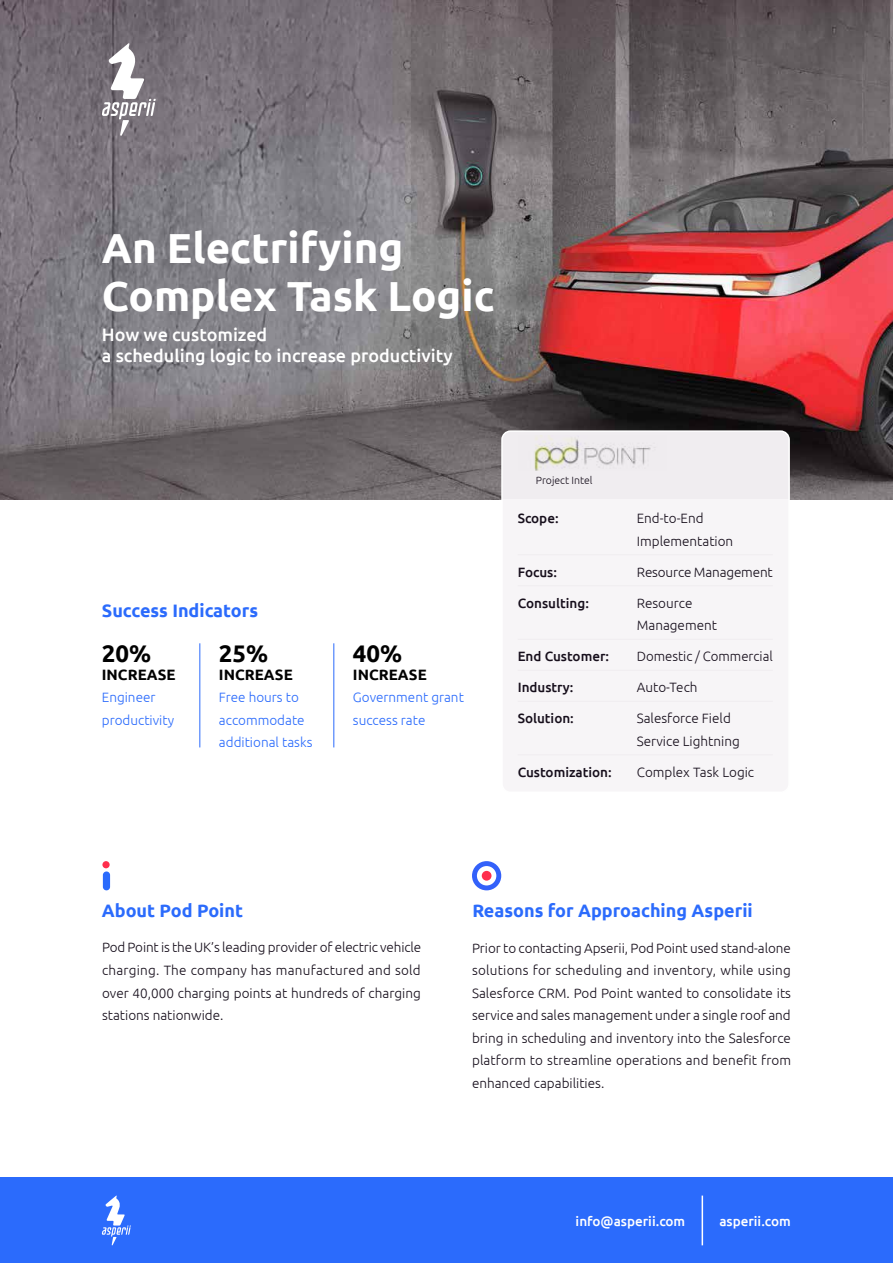
<style>
.page{position:relative;width:893px;height:1263px;background:#fff}
.page>*{position:absolute;margin:0;border:0;box-sizing:border-box;transform-origin:0 0}
.t1{font:700 42px/48px "Ubuntu";color:#fff}
.t2{font:700 24px "Ubuntu";color:#000}
.t3{font:700 18px "Ubuntu";color:#2b6bfc}
.t4{font:500 18px/21px "Ubuntu";color:#fff}
.t5{font:700 15px "Ubuntu";color:#000}
.t6{font:300 13.5px/22.5px "Ubuntu";color:#170f1c;text-align:justify}
.t7{font:300 13.5px/22.5px "Ubuntu";color:#2b6bfc}
.t8{font:500 13.5px "Ubuntu";color:#170f1c}
.t9{font:500 13.5px "Ubuntu";color:#fff}
.t10{font:300 10.5px "Ubuntu";color:#170f1c}
</style>
<div class="page">
<img style="left:0;top:0;width:893px;height:500px">
<svg style="left:102px;top:43px;width:54px;height:93px"></svg>
<hr style="left:199px;top:643px;width:1px;height:104px;background:#2b6bfc">
<hr style="left:333px;top:643px;width:1px;height:104px;background:#2b6bfc">
<div style="left:103px;top:871px;width:7px;height:19px;background:#2b6bfc;border-radius:4px"></div>
<div style="left:102px;top:861px;width:8px;height:7px;background:#ff2e4d;border-radius:50%"></div>
<div style="left:472px;top:861px;width:29px;height:29px;border:5px solid #3361fa;border-radius:50%"></div>
<div style="left:482px;top:871px;width:9px;height:10px;background:#ff2e4d;border-radius:50%"></div>
<div style="left:502px;top:431px;width:287px;height:361px;background:#f7f5f7;border-radius:9px"></div>
<div style="left:501px;top:430px;width:289px;height:363px;border:2px solid #fff;border-radius:9px"></div>
<hr style="left:518px;top:554px;width:255px;height:1px;background:#f0edf0">
<hr style="left:518px;top:585px;width:255px;height:1px;background:#f0edf0">
<hr style="left:518px;top:639px;width:255px;height:1px;background:#f0edf0">
<hr style="left:518px;top:670px;width:255px;height:1px;background:#f0edf0">
<hr style="left:518px;top:701px;width:255px;height:1px;background:#f0edf0">
<hr style="left:518px;top:754px;width:255px;height:1px;background:#f0edf0">
<img style="left:530px;top:436px;width:127px;height:35px">
<div style="left:0;top:1178px;width:893px;height:85px;background:#2b6bfc"></div>
<svg style="left:102px;top:1195px;width:29px;height:50px"></svg>
<hr style="left:702px;top:1195px;width:1px;height:50px;background:#fff">
<h1 class="t1" style="left:102px;top:223px;width:394px">An Electrifying<br>Complex Task Logic</h1>
<h3 class="t4" style="left:102px;top:324px;width:352px">How we customized<br>a scheduling logic to increase productivity</h3>
<h3 class="t3" style="left:102px;top:599px;width:158px">Success Indicators</h3>
<h2 class="t2" style="left:102px;top:639px;width:51px">20%</h2>
<p class="t5" style="left:102px;top:665px;width:75px">INCREASE</p>
<p class="t7" style="left:102px;top:686px;width:74px">Engineer productivity</p>
<h2 class="t2" style="left:219px;top:639px;width:51px">25%</h2>
<p class="t5" style="left:219px;top:665px;width:75px">INCREASE</p>
<p class="t7" style="left:219px;top:686px;width:95px">Free hours to accommodate additional tasks</p>
<h2 class="t2" style="left:353px;top:639px;width:51px">40%</h2>
<p class="t5" style="left:353px;top:665px;width:75px">INCREASE</p>
<p class="t7" style="left:353px;top:686px;width:112px">Government grant success rate</p>
<p class="t10" style="left:536px;top:474px;width:58px">Project Intel</p>
<p class="t8" style="left:518px;top:510px;width:42px">Scope:</p>
<p class="t8" style="left:518px;top:563px;width:41px">Focus:</p>
<p class="t8" style="left:518px;top:595px;width:73px">Consulting:</p>
<p class="t8" style="left:518px;top:648px;width:93px">End Customer:</p>
<p class="t8" style="left:518px;top:679px;width:57px">Industry:</p>
<p class="t8" style="left:518px;top:710px;width:58px">Solution:</p>
<p class="t8" style="left:518px;top:764px;width:96px">Customization:</p>
<p class="t6" style="left:637px;top:507px;width:68px">End-to-End</p>
<p class="t6" style="left:637px;top:529px;width:98px">Implementation</p>
<p class="t6" style="left:637px;top:560px;width:138px">Resource Management</p>
<p class="t6" style="left:637px;top:591px;width:57px">Resource</p>
<p class="t6" style="left:637px;top:614px;width:82px">Management</p>
<p class="t6" style="left:637px;top:645px;width:138px">Domestic / Commercial</p>
<p class="t6" style="left:637px;top:676px;width:62px">Auto-Tech</p>
<p class="t6" style="left:637px;top:707px;width:96px">Salesforce Field</p>
<p class="t6" style="left:637px;top:729px;width:104px">Service Lightning</p>
<p class="t6" style="left:637px;top:760px;width:119px">Complex Task Logic</p>
<h3 class="t3" style="left:102px;top:899px;width:143px">About Pod Point</h3>
<h3 class="t3" style="left:472px;top:899px;width:282px">Reasons for Approaching Asperii</h3>
<p class="t6" style="left:102px;top:936px;width:321px">Pod Point is the UK s’ leading provider of electric vehicle charging. The company has manufactured and sold over 40,000 charging points at hundreds of charging stations nationwide.</p>
<p class="t6" style="left:472px;top:936px;width:321px">Prior to contacting Apserii, Pod Point used stand-alone solutions for scheduling and inventory, while using Salesforce CRM. Pod Point wanted to consolidate its service and sales management under a single roof and bring in scheduling and inventory into the Salesforce platform to streamline operations and benefit from enhanced capabilities.</p>
<p class="t9" style="left:576px;top:1212px;width:111px">info@asperii.com</p>
<p class="t9" style="left:719px;top:1212px;width:73px">asperii.com</p>
</div>
